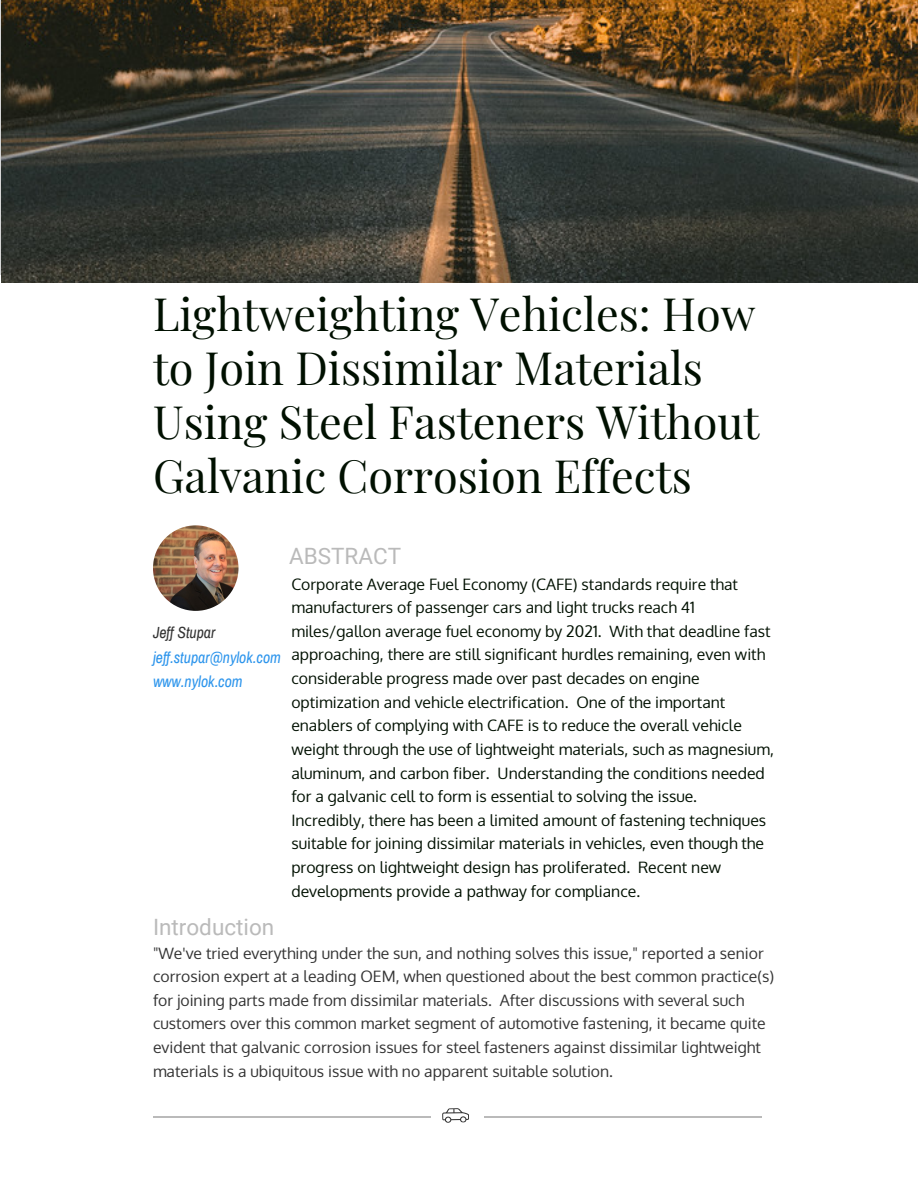
<style>
.page{position:relative;width:918px;height:1188px;background:#fff}
.page>*{position:absolute;margin:0;border:0;box-sizing:border-box;transform-origin:0 0}
.t1{font:45px/54px "Playfair Display";color:#001000}
.t2{font:22.5px "Roboto";color:#bababa}
.t3{font:15.75px/23.7px "Oxygen";color:#001000}
.t4{font:15.75px/23.7px "Oxygen";color:#333}
.t5{font:italic 15.75px/24.8px "Archivo Narrow";color:#2d95ec}
.t6{font:italic 15.75px "Archivo Narrow";color:#333}
</style>
<div class="page">
<img style="left:153px;top:525px;width:85px;height:86px">
<hr style="left:484px;top:1116px;width:278px;height:1px;background:#bababa">
<hr style="left:153px;top:1116px;width:278px;height:1px;background:#bababa">
<svg style="left:442px;top:1108px;width:27px;height:15px"></svg>
<img style="left:1px;top:0;width:917px;height:282px">
<h1 class="t1" style="left:153px;top:283px;width:608px">Lightweighting Vehicles: How to Join Dissimilar Materials<br>Using Steel Fasteners Without<br>Galvanic Corrosion Effects</h1>
<p class="t6" style="left:153px;top:621px;width:64px">Jeff Stupar</p>
<p class="t5" style="left:153px;top:644px;width:129px">jeff.stupar@nylok.com www.nylok.com</p>
<h2 class="t2" style="left:289px;top:540px;width:114px">ABSTRACT</h2>
<p class="t3" style="left:291px;top:572px;width:484px">Corporate Average Fuel Economy (CAFE) standards require that manufacturers of passenger cars and light trucks reach 41 miles/gallon average fuel economy by 2021. With that deadline fast approaching, there are still significant hurdles remaining, even with considerable progress made over past decades on engine optimization and vehicle electrification. One of the important enablers of complying with CAFE is to reduce the overall vehicle weight through the use of lightweight materials, such as magnesium, aluminum, and carbon fiber. Understanding the conditions needed for a galvanic cell to form is essential to solving the issue.<br>Incredibly, there has been a limited amount of fastening techniques suitable for joining dissimilar materials in vehicles, even though the progress on lightweight design has proliferated. Recent new developments provide a pathway for compliance.</p>
<h2 class="t2" style="left:153px;top:911px;width:123px">Introduction</h2>
<p class="t4" style="left:153px;top:941px;width:623px">"We've tried everything under the sun, and nothing solves this issue," reported a senior corrosion expert at a leading OEM, when questioned about the best common practice(s) for joining parts made from dissimilar materials. After discussions with several such customers over this common market segment of automotive fastening, it became quite evident that galvanic corrosion issues for steel fasteners against dissimilar lightweight materials is a ubiquitous issue with no apparent suitable solution.</p>
</div>
